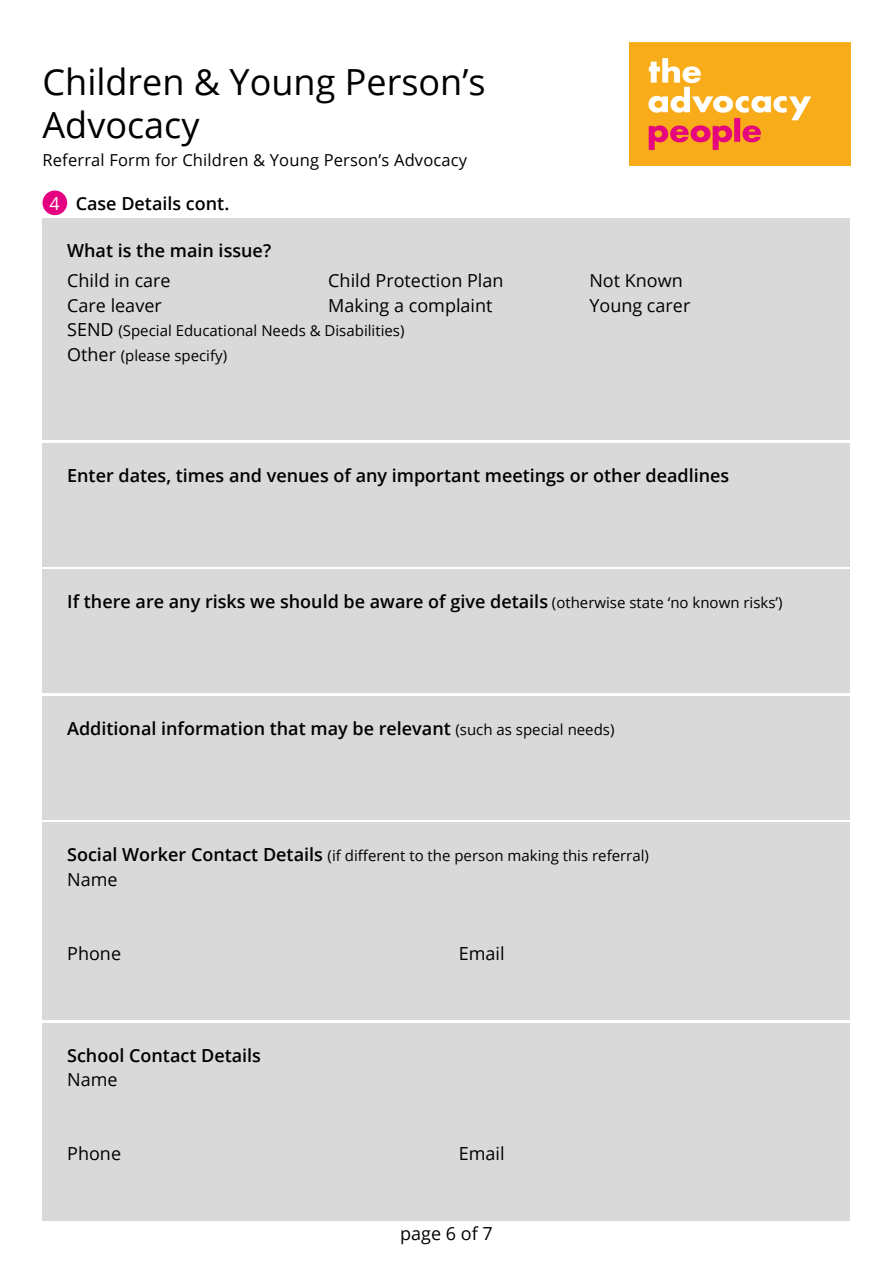
<style>
.page{position:relative;width:893px;height:1263px;background:#fff}
.page>*{position:absolute;margin:0;border:0;box-sizing:border-box;transform-origin:0 0}
.t1{font:36px/43.2px "Open Sans";color:#000}
.t2{font:600 18px "Open Sans";color:#000}
.t3{font:18px/24.6px "Open Sans";color:#000}
.t4{font:16.5px "Open Sans";letter-spacing:.01em;color:#000}
.t5{font:15px "Open Sans";color:#000}
.s1{font-weight:400;color:#fff}
.s2{font-size:18px}
.s3{font-weight:400;font-size:15px}
.s4{font-weight:600;font-size:18px}
</style>
<div class="page">
<img style="left:629px;top:43px;width:221px;height:123px">
<div style="left:43px;top:570px;width:807px;height:123px;background:#d9d9d9"></div>
<div style="left:43px;top:696px;width:807px;height:123px;background:#d9d9d9"></div>
<div style="left:43px;top:443px;width:807px;height:124px;background:#d9d9d9"></div>
<div style="left:43px;top:1023px;width:807px;height:197px;background:#d9d9d9"></div>
<div style="left:43px;top:823px;width:807px;height:197px;background:#d9d9d9"></div>
<div style="left:43px;top:218px;width:807px;height:222px;background:#d9d9d9"></div>
<div style="left:43px;top:190px;width:24px;height:25px;background:#e4007f;border-radius:50%"></div>
<h1 class="t1" style="left:43px;top:59px;width:445px">Children &amp; Young Person’s<br>Advocacy</h1>
<p class="t4" style="left:43px;top:149px;width:426px">Referral Form for Children &amp; Young Person’s Advocacy</p>
<p class="t2" style="left:49px;top:191px;width:181px"><span class="s1">4</span> Case Details cont.</p>
<p class="t2" style="left:67px;top:238px;width:205px">What is the main issue?</p>
<p class="t3" style="left:67px;top:268px;width:105px">Child in care</p>
<p class="t3" style="left:67px;top:292px;width:96px">Care leaver</p>
<p class="t3" style="left:328px;top:268px;width:177px">Child Protection Plan<br>Making a complaint</p>
<p class="t3" style="left:589px;top:268px;width:95px">Not Known</p>
<p class="t3" style="left:589px;top:292px;width:102px">Young carer</p>
<p class="t5" style="left:67px;top:320px;width:339px"><span class="s2">SEND</span> (Special Educational Needs &amp; Disabilities)</p>
<p class="t5" style="left:67px;top:345px;width:161px"><span class="s2">Other</span> (please specify)</p>
<p class="t2" style="left:67px;top:463px;width:664px">Enter dates, times and venues of any important meetings or other deadlines</p>
<p class="t2" style="left:67px;top:589px;width:717px">If there are any risks we should be aware of give details <span class="s3">(otherwise state ‘no known risks’)</span></p>
<p class="t2" style="left:67px;top:716px;width:549px">Additional information that may be relevant <span class="s3">(such as special needs)</span></p>
<p class="t5" style="left:67px;top:845px;width:583px"><span class="s4">Social Worker Contact Details</span> (if different to the person making this referral)</p>
<p class="t3" style="left:67px;top:866px;width:52px">Name</p>
<p class="t3" style="left:67px;top:940px;width:55px">Phone</p>
<p class="t3" style="left:459px;top:940px;width:47px">Email</p>
<p class="t2" style="left:67px;top:1043px;width:195px">School Contact Details</p>
<p class="t3" style="left:67px;top:1067px;width:52px">Name</p>
<p class="t3" style="left:67px;top:1141px;width:55px">Phone</p>
<p class="t3" style="left:459px;top:1141px;width:47px">Email</p>
<p class="t3" style="left:400px;top:1220px;width:94px">page 6 of 7</p>
</div>
